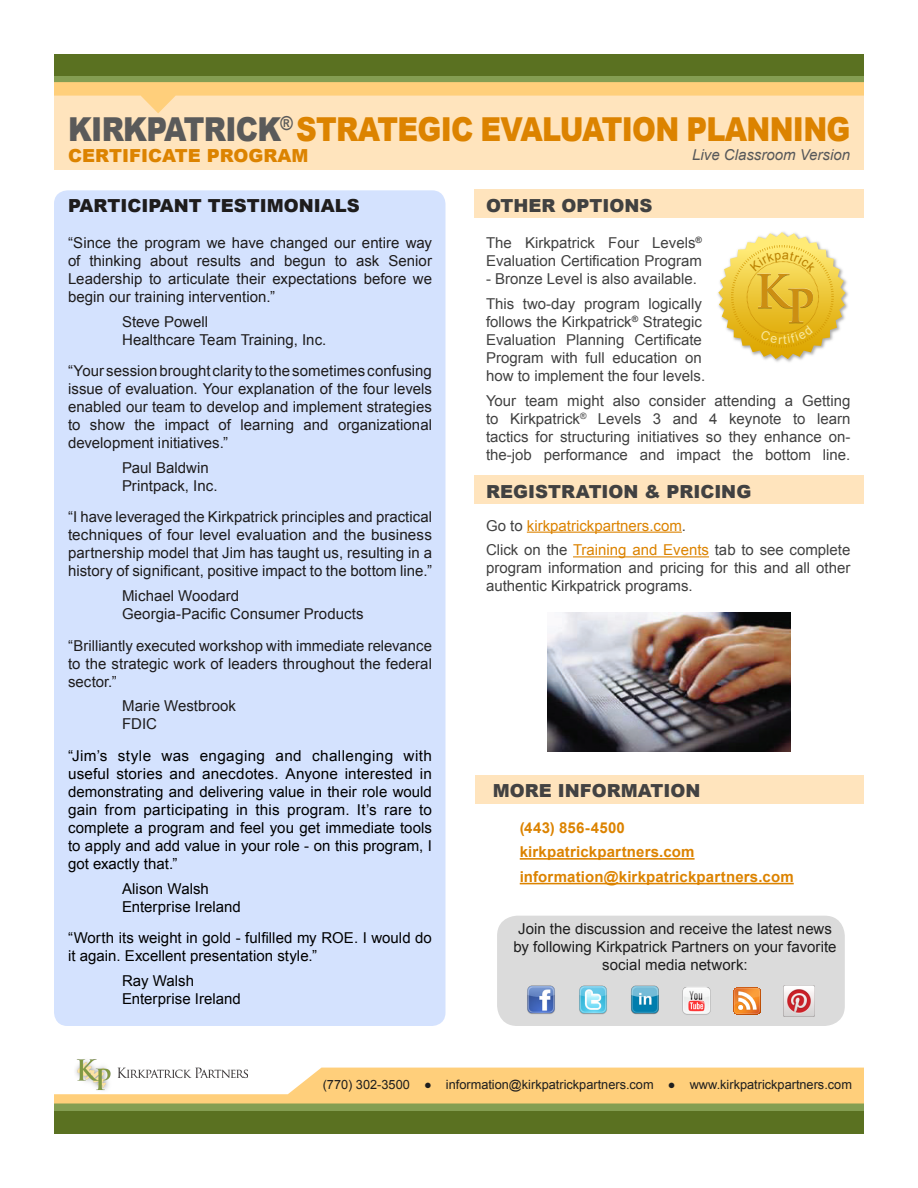
<style>
.page{position:relative;width:918px;height:1188px;background:#fff}
.page>*{position:absolute;margin:0;border:0;box-sizing:border-box;transform-origin:0 0}
.t1{font:900 33px "Arial";letter-spacing:-.025em;color:#dc8300;scale:.87 1}
.t2{font:900 18px "Arial";color:#414141}
.t3{font:900 18px "Arial";color:#1e1c1c}
.t4{font:900 18px "Arial";color:#dc8300}
.t5{font:900 18px "Arial";color:#434242}
.t6{font:15px/18px "Arial";color:#414141}
.Testimonials{font:15px/18px "Arial";color:#1e1c1c;text-align:justify}
.bullets{font:15px/18px "Arial";letter-spacing:.005em;color:#000;text-align:justify}
.bullets-2{font:15px/18px "Arial";letter-spacing:.005em;color:#1e1c1c;text-align:justify}
.body{font:15px/18px "Arial";letter-spacing:.005em;color:#1e1e1e;text-align:center}
.body-2{font:700 15px "Arial";letter-spacing:.01em;color:#dc8300}
.t7{font:15px "Arial";color:#dc8300}
.t8{font:italic 15px "Arial";color:#57585a}
.t9{font:12.75px "Arial";color:#1e1e1e}
.s1{color:#5a5a5a}
.s2{color:#414141}
.s3{color:#dc8300}
</style>
<div class="page">
<div style="left:54px;top:1110px;width:810px;height:24px;background:#5a7121"></div>
<div style="left:54px;top:1103px;width:810px;height:8px;background:#849e52"></div>
<svg style="left:54px;top:1068px;width:810px;height:36px;background:#fcd284"></svg>
<div style="left:54px;top:75px;width:810px;height:9px;background:#849e52"></div>
<div style="left:54px;top:54px;width:810px;height:22px;background:#5a7121"></div>
<div style="left:54px;top:95px;width:810px;height:75px;background:#ffe4bd"></div>
<svg style="left:54px;top:82px;width:810px;height:31px"></svg>
<img style="left:68px;top:1059px;width:180px;height:35px">
<div style="left:474px;top:475px;width:390px;height:29px;background:#ffe4bd"></div>
<div style="left:474px;top:189px;width:390px;height:29px;background:#ffe4bd"></div>
<div style="left:54px;top:190px;width:392px;height:836px;background:#d4e2fe;border-radius:14px"></div>
<hr style="left:527px;top:532px;width:155px;height:1px;background:#dc8300">
<hr style="left:573px;top:556px;width:136px;height:1px;background:#dc8300">
<div style="left:475px;top:775px;width:389px;height:29px;background:#ffe4bd"></div>
<div style="left:497px;top:916px;width:348px;height:110px;background:#dbdbdb;border-radius:20px"></div>
<img style="left:783px;top:985px;width:32px;height:32px">
<img style="left:682px;top:987px;width:29px;height:28px">
<img style="left:579px;top:986px;width:28px;height:29px">
<img style="left:631px;top:986px;width:28px;height:29px">
<img style="left:527px;top:986px;width:28px;height:28px">
<img style="left:734px;top:987px;width:27px;height:27px">
<hr style="left:520px;top:858px;width:175px;height:2px;background:#dc8300">
<hr style="left:520px;top:883px;width:274px;height:1px;background:#dc8300">
<img style="left:764px;top:280px;width:84px;height:82px">
<img style="left:548px;top:612px;width:243px;height:139px">
<svg style="left:718px;top:232px;width:127px;height:127px"></svg>
<h1 class="t1" style="left:68px;top:105px;width:901px"><span class="s1">KIRKPATRICK</span><sup>®</sup> STRATEGIC EVALUATION PLANNING</h1>
<p class="t8" style="left:692px;top:145px;width:159px">Live Classroom Version</p>
<p class="t3" style="left:68px;top:192px;width:293px">PARTICIPANT TESTIMONIALS</p>
<p class="Testimonials" style="left:68px;top:234px;width:365px">“Since the program we have changed our entire way of thinking about results and begun to ask Senior Leadership to articulate their expectations before we begin our training intervention.”</p>
<p class="Testimonials" style="left:122px;top:312px;width:88px">Steve Powell</p>
<p class="Testimonials" style="left:122px;top:330px;width:206px">Healthcare Team Training, Inc.</p>
<p class="Testimonials" style="left:68px;top:362px;width:365px">“Your session brought clarity to the sometimes confusing issue of evaluation. Your explanation of the four levels enabled our team to develop and implement strategies to show the impact of learning and organizational development initiatives.”</p>
<p class="Testimonials" style="left:122px;top:459px;width:88px">Paul Baldwin</p>
<p class="Testimonials" style="left:122px;top:477px;width:97px">Printpack, Inc.</p>
<p class="bullets-2" style="left:68px;top:508px;width:366px">“I have leveraged the Kirkpatrick principles and practical techniques of four level evaluation and the business partnership model that Jim has taught us, resulting in a history of significant, positive impact to the bottom line.”</p>
<p class="bullets-2" style="left:122px;top:587px;width:119px">Michael Woodard</p>
<p class="bullets-2" style="left:122px;top:605px;width:243px">Georgia-Pacific Consumer Products</p>
<p class="bullets-2" style="left:68px;top:636px;width:365px">“Brilliantly executed workshop with immediate relevance to the strategic work of leaders throughout the federal sector.”</p>
<p class="bullets-2" style="left:122px;top:697px;width:116px">Marie Westbrook</p>
<p class="bullets-2" style="left:122px;top:715px;width:37px">FDIC</p>
<p class="bullets" style="left:68px;top:747px;width:365px">“Jim’s style was engaging and challenging with useful stories and anecdotes. Anyone interested in demonstrating and delivering value in their role would gain from participating in this program. It’s rare to complete a program and feel you get immediate tools to apply and add value in your role - on this program, I got exactly that.”</p>
<p class="bullets" style="left:122px;top:879px;width:88px">Alison Walsh</p>
<p class="bullets" style="left:122px;top:897px;width:120px">Enterprise Ireland</p>
<p class="bullets" style="left:68px;top:929px;width:365px">“Worth its weight in gold - fulfilled my ROE. I would do it again. Excellent presentation style.”</p>
<p class="bullets" style="left:122px;top:972px;width:74px">Ray Walsh</p>
<p class="bullets" style="left:122px;top:990px;width:120px">Enterprise Ireland</p>
<p class="t4" style="left:68px;top:142px;width:242px">CERTIFICATE PROGRAM</p>
<p class="t2" style="left:486px;top:192px;width:168px">OTHER OPTIONS</p>
<p class="t6" style="left:486px;top:234px;width:218px">The Kirkpatrick Four Levels<sup>®<br></sup>Evaluation Certification Program</p>
<p class="t6" style="left:486px;top:270px;width:212px">- Bronze Level is also available.</p>
<p class="t6" style="left:486px;top:294px;width:221px">This two-day program logically follows the Kirkpatrick<sup>®</sup> Strategic Evaluation Planning Certificate Program with full education on how to implement the four levels.</p>
<p class="t6" style="left:486px;top:392px;width:366px;text-align:justify">Your team might also consider attending a Getting to Kirkpatrick<sup>®</sup> Levels 3 and 4 keynote to learn tactics for structuring initiatives so they enhance on&shy;the-job performance and impact the bottom line.</p>
<p class="t2" style="left:486px;top:478px;width:267px">REGISTRATION &amp; PRICING</p>
<p class="t7" style="left:486px;top:515px;width:202px"><span class="s2">Go to</span> kirkpatrickpartners.com<span class="s2">.</span></p>
<p class="t6" style="left:486px;top:541px;width:366px;text-align:justify">Click on the <span class="s3">Training and Events</span> tab to see complete program information and pricing for this and all other authentic Kirkpatrick programs.</p>
<p class="t5" style="left:493px;top:777px;width:209px">MORE INFORMATION</p>
<p class="body-2" style="left:520px;top:817px;width:107px">(443) 856-4500</p>
<p class="body-2" style="left:520px;top:842px;width:176px">kirkpatrickpartners.com</p>
<p class="body-2" style="left:520px;top:867px;width:275px">information@kirkpatrickpartners.com</p>
<p class="body" style="left:514px;top:920px;width:324px">Join the discussion and receive the latest news by following Kirkpatrick Partners on your favorite social media network:</p>
<p class="t9" style="left:323px;top:1076px;width:531px">(770) 302-3500 ● information@kirkpatrickpartners.com ● www.kirkpatrickpartners.com</p>
</div>
